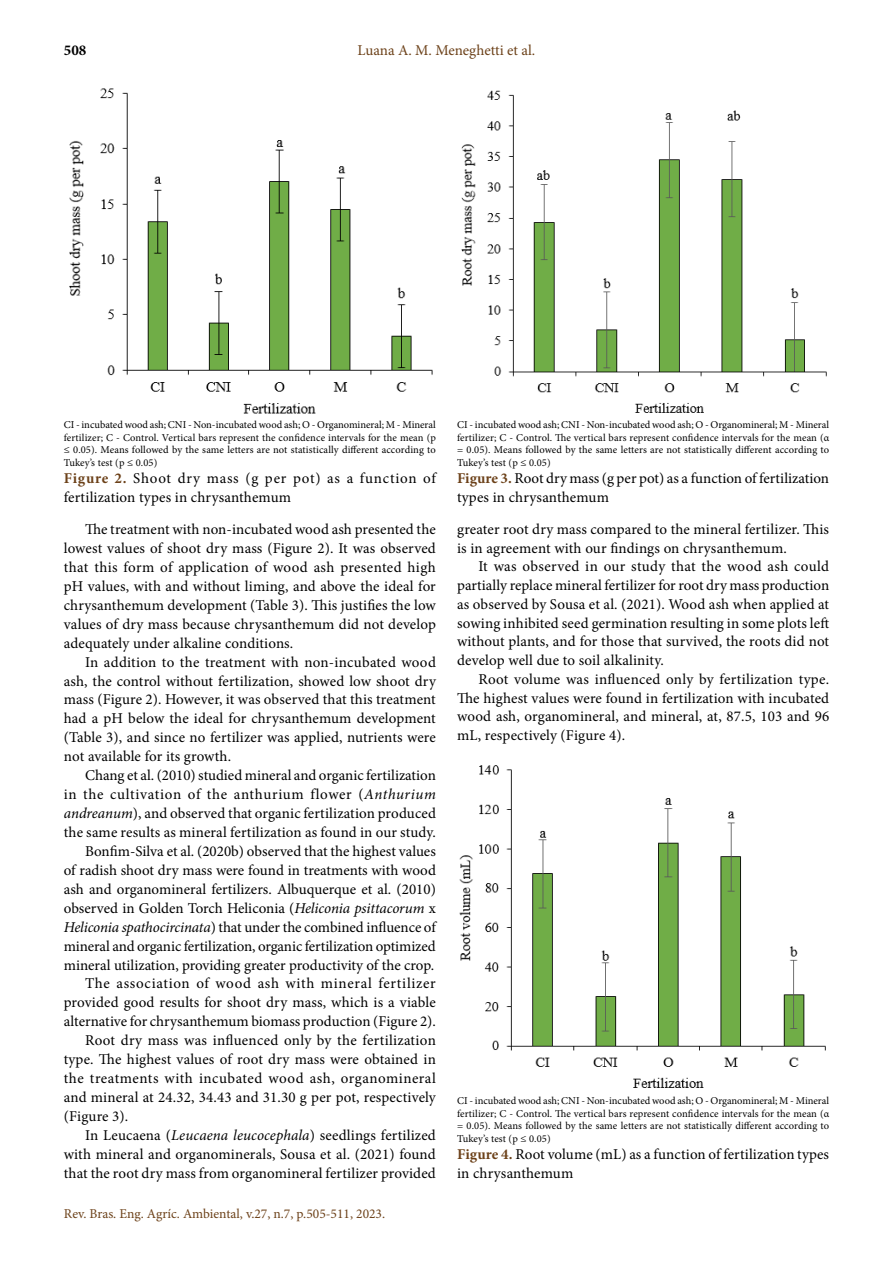
<style>
.page{position:relative;width:893px;height:1263px;background:#fff}
.page>*{position:absolute;margin:0;border:0;box-sizing:border-box;transform-origin:0 0}
.t1{font:15px/18.8px "Minion Pro";letter-spacing:.005em;color:#000;text-align:justify}
.t2{font:15px "Minion Pro";letter-spacing:.045em;color:#000}
.t3{font:15px "Minion Pro";letter-spacing:.035em;color:#000}
.t4{font:15px "Minion Pro";color:#6c4119}
.t5{font:700 15px "Minion Pro";color:#000}
.t6{font:13.5px "Minion Pro";color:#6c4119}
.t7{font:10.5px/12.6px "Minion Pro";letter-spacing:.01em;color:#000;text-align:justify}
.s1{font-weight:700;color:#6c4119}
.s2{font-style:italic}
</style>
<div class="page">
<img style="left:69px;top:88px;width:364px;height:326px">
<img style="left:461px;top:90px;width:366px;height:323px">
<img style="left:459px;top:765px;width:367px;height:323px">
<p class="t5" style="left:64px;top:40px;width:24px">508</p>
<p class="t4" style="left:358px;top:40px;width:179px">Luana A. M. Meneghetti et al.</p>
<p class="t7" style="left:64px;top:418px;width:374px">CI - incubated wood ash; CNI - Non-incubated wood ash; O - Organomineral; M - Mineral fertilizer; C - Control. Vertical bars represent the confidence intervals for the mean (p ≤ 0.05). Means followed by the same letters are not statistically different according to Tukey’s test (p ≤ 0.05)</p>
<p class="t1" style="left:64px;top:469px;width:374px"><span class="s1">Figure 2.</span> Shoot dry mass (g per pot) as a function of fertilization types in chrysanthemum</p>
<p class="t1" style="left:64px;top:520px;width:374px;text-indent:21px">The treatment with non-incubated wood ash presented the lowest values of shoot dry mass (Figure 2). It was observed that this form of application of wood ash presented high pH values, with and without liming, and above the ideal for chrysanthemum development (Table 3). This justifies the low values of dry mass because chrysanthemum did not develop adequately under alkaline conditions.</p>
<p class="t1" style="left:64px;top:652px;width:374px;text-indent:21px">In addition to the treatment with non-incubated wood ash, the control without fertilization, showed low shoot dry mass (Figure 2). However, it was observed that this treatment had a pH below the ideal for chrysanthemum development (Table 3), and since no fertilizer was applied, nutrients were not available for its growth.</p>
<p class="t1" style="left:85px;top:766px;width:352px">Chang et al. (2010) studied mineral and organic fertilization</p>
<p class="t2" style="left:64px;top:784px;width:374px">in the cultivation of the anthurium flower (<span class="s2">Anthurium</span></p>
<p class="t1" style="left:64px;top:804px;width:374px"><span class="s2">andreanum</span>), and observed that organic fertilization produced</p>
<p class="t1" style="left:64px;top:823px;width:374px">the same results as mineral fertilization as found in our study.</p>
<p class="t1" style="left:85px;top:842px;width:352px">Bonfim-Silva et al. (2020b) observed that the highest values</p>
<p class="t1" style="left:64px;top:861px;width:374px">of radish shoot dry mass were found in treatments with wood</p>
<p class="t1" style="left:64px;top:880px;width:374px">ash and organomineral fertilizers. Albuquerque et al. (2010)</p>
<p class="t1" style="left:64px;top:899px;width:374px">observed in Golden Torch Heliconia (<span class="s2">Heliconia psittacorum</span> x</p>
<p class="t1" style="left:64px;top:917px;width:374px"><span class="s2">Heliconia spathocircinata</span>) that under the combined influence of</p>
<p class="t1" style="left:64px;top:936px;width:373px">mineral and organic fertilization, organic fertilization optimized</p>
<p class="t1" style="left:64px;top:955px;width:372px">mineral utilization, providing greater productivity of the crop.</p>
<p class="t2" style="left:85px;top:974px;width:352px">The association of wood ash with mineral fertilizer</p>
<p class="t1" style="left:64px;top:993px;width:374px">provided good results for shoot dry mass, which is a viable</p>
<p class="t1" style="left:64px;top:1012px;width:374px">alternative for chrysanthemum biomass production (Figure 2).</p>
<p class="t1" style="left:85px;top:1031px;width:352px">Root dry mass was influenced only by the fertilization</p>
<p class="t1" style="left:64px;top:1050px;width:374px">type. The highest values of root dry mass were obtained in</p>
<p class="t3" style="left:64px;top:1068px;width:374px">the treatments with incubated wood ash, organomineral</p>
<p class="t1" style="left:64px;top:1088px;width:374px">and mineral at 24.32, 34.43 and 31.30 g per pot, respectively</p>
<p class="t1" style="left:64px;top:1107px;width:66px">(Figure 3).</p>
<p class="t1" style="left:85px;top:1126px;width:352px">In Leucaena (<span class="s2">Leucaena leucocephala</span>) seedlings fertilized</p>
<p class="t1" style="left:64px;top:1145px;width:374px">with mineral and organominerals, Sousa et al. (2021) found</p>
<p class="t1" style="left:64px;top:1164px;width:374px">that the root dry mass from organomineral fertilizer provided</p>
<p class="t6" style="left:64px;top:1204px;width:323px">Rev. Bras. Eng. Agríc. Ambiental, v.27, n.7, p.505-511, 2023.</p>
<p class="t7" style="left:457px;top:418px;width:374px">CI - incubated wood ash; CNI - Non-incubated wood ash; O - Organomineral; M - Mineral fertilizer; C - Control. The vertical bars represent confidence intervals for the mean (α = 0.05). Means followed by the same letters are not statistically different according to Tukey’s test (p ≤ 0.05)</p>
<p class="t1" style="left:457px;top:469px;width:374px"><span class="s1">Figure 3.</span> Root dry mass (g per pot) as a function of fertilization types in chrysanthemum</p>
<p class="t1" style="left:457px;top:520px;width:374px">greater root dry mass compared to the mineral fertilizer. This is in agreement with our findings on chrysanthemum.</p>
<p class="t1" style="left:457px;top:557px;width:374px;text-indent:21px">It was observed in our study that the wood ash could partially replace mineral fertilizer for root dry mass production as observed by Sousa et al. (2021). Wood ash when applied at sowing inhibited seed germination resulting in some plots left without plants, and for those that survived, the roots did not develop well due to soil alkalinity.</p>
<p class="t1" style="left:457px;top:670px;width:374px;text-indent:21px">Root volume was influenced only by fertilization type.<br>The highest values were found in fertilization with incubated wood ash, organomineral, and mineral, at, 87.5, 103 and 96 mL, respectively (Figure 4).</p>
<p class="t7" style="left:457px;top:1094px;width:374px">CI - incubated wood ash; CNI - Non-incubated wood ash; O - Organomineral; M - Mineral fertilizer; C - Control. The vertical bars represent confidence intervals for the mean (α = 0.05). Means followed by the same letters are not statistically different according to Tukey’s test (p ≤ 0.05)</p>
<p class="t1" style="left:457px;top:1145px;width:373px"><span class="s1">Figure 4.</span> Root volume (mL) as a function of fertilization types in chrysanthemum</p>
</div>
